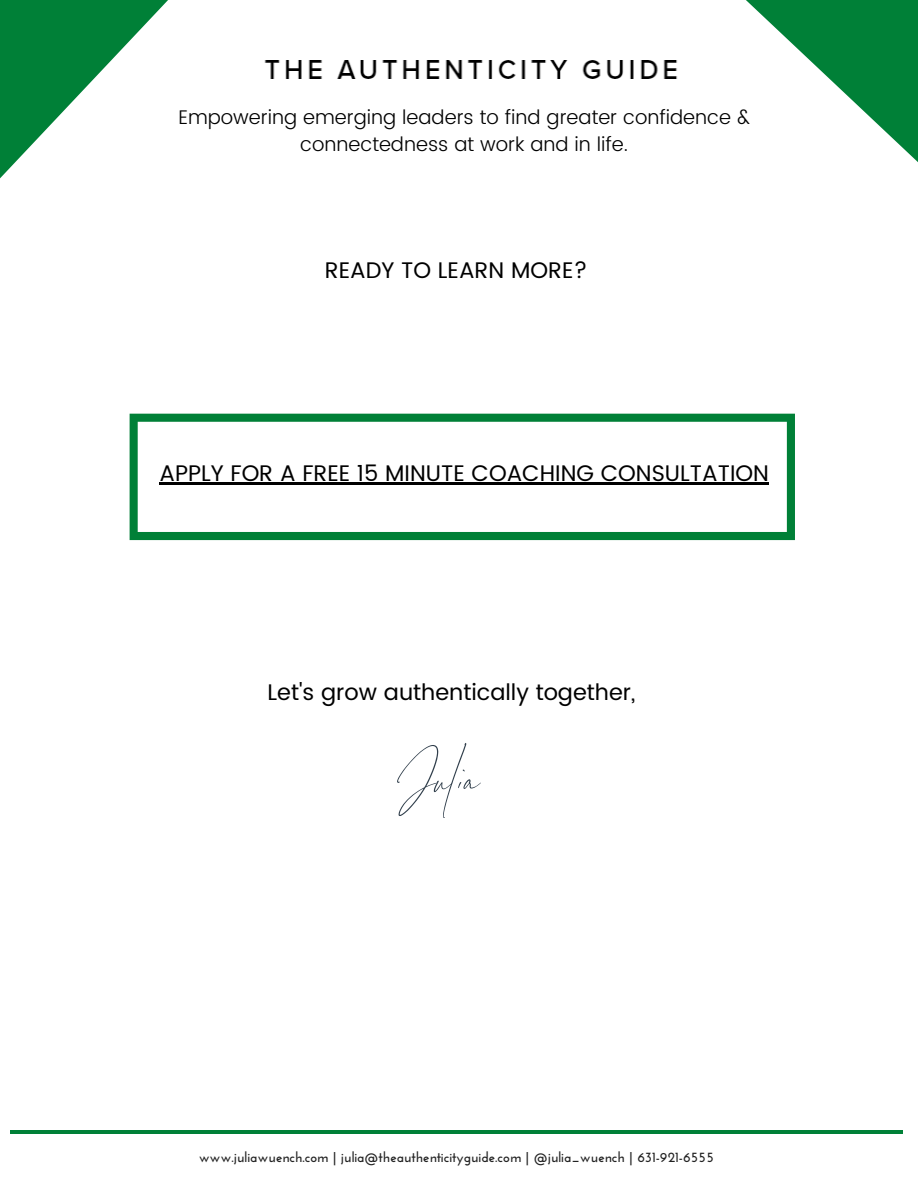
<style>
.page{position:relative;width:918px;height:1188px;background:#fff}
.page>*{position:absolute;margin:0;border:0;box-sizing:border-box;transform-origin:0 0}
.t1{font:300 70.2px "Misty";color:#313f4c}
.t2{font:22.5px "Poppins";color:#000}
.t3{font:300 19.8px/27.5px "Poppins";color:#000;text-align:center}
.t4{font:700 14.25px "Josefin Sans";color:#222}
</style>
<div class="page">
<hr style="left:10px;top:1130px;width:893px;height:3px;background:#008037">
<img style="left:264px;top:60px;width:414px;height:19px">
<svg style="left:130px;top:414px;width:665px;height:126px"></svg>
<hr style="left:160px;top:483px;width:609px;height:2px;background:#000">
<svg style="left:0;top:0;width:168px;height:179px"></svg>
<svg style="left:746px;top:0;width:172px;height:162px"></svg>
<p class="t3" style="left:178px;top:103px;width:573px">Empowering emerging leaders to find greater confidence &amp; connectedness at work and in life.</p>
<p class="t2" style="left:325px;top:257px;width:264px">READY TO LEARN MORE?</p>
<p class="t2" style="left:160px;top:460px;width:611px">APPLY FOR A FREE 15 MINUTE COACHING CONSULTATION</p>
<p class="t2" style="left:268px;top:679px;width:369px">Let's grow authentically together,</p>
<p class="t1" style="left:409px;top:735px;width:72px">Julia</p>
<p class="t4" style="left:199px;top:1151px;width:517px">www.juliawuench.com | julia@theauthenticityguide.com | @julia_wuench | 631-921-6555</p>
</div>
